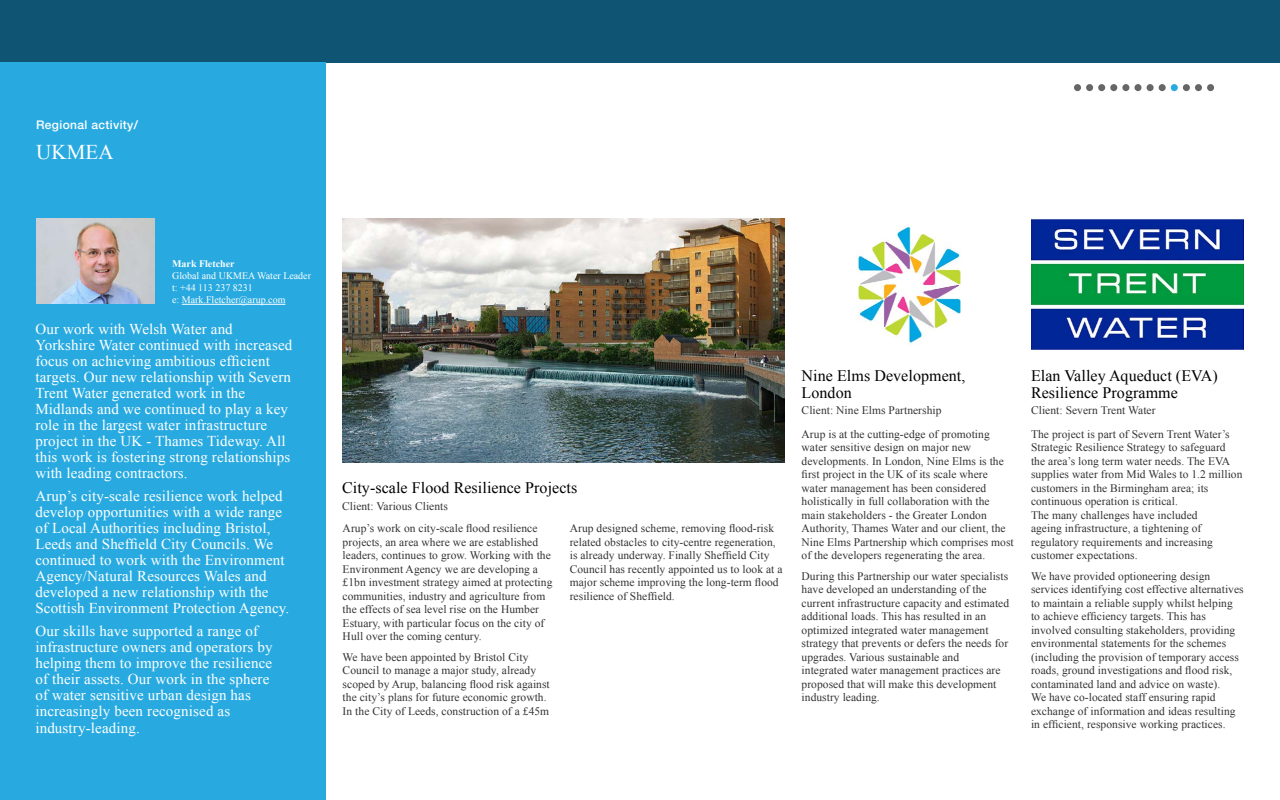
<style>
.page{position:relative;width:1280px;height:800px;background:#fff}
.page>*{position:absolute;margin:0;border:0;box-sizing:border-box;transform-origin:0 0}
.t1{font:21px "Times New Roman";letter-spacing:.01em;color:#fff}
.t2{font:16px/17px "Times New Roman";letter-spacing:.005em;color:#000}
.t3{font:15px/16px "Times New Roman";letter-spacing:.01em;color:#fff}
.t4{font:500 12px "Helvetica Neue";letter-spacing:.03em;color:#fff}
.t5{font:11.5px/13.5px "Times New Roman";letter-spacing:.005em;color:#333}
.t6{font:10px/12px "Times New Roman";color:#fff}
.t7{font:700 10px "Times New Roman";color:#fff}
</style>
<div class="page">
<div style="left:0;top:0;width:1280px;height:63px;background:#0f5573"></div>
<div style="left:1074px;top:84px;width:7px;height:7px;background:#666;border-radius:50%"></div>
<div style="left:1086px;top:84px;width:7px;height:7px;background:#666;border-radius:50%"></div>
<div style="left:1098px;top:84px;width:7px;height:7px;background:#666;border-radius:50%"></div>
<div style="left:1110px;top:84px;width:7px;height:7px;background:#666;border-radius:50%"></div>
<div style="left:1122px;top:84px;width:7px;height:7px;background:#666;border-radius:50%"></div>
<div style="left:1134px;top:84px;width:8px;height:7px;background:#666;border-radius:50%"></div>
<div style="left:1147px;top:84px;width:7px;height:7px;background:#666;border-radius:50%"></div>
<div style="left:1159px;top:84px;width:7px;height:7px;background:#666;border-radius:50%"></div>
<div style="left:1183px;top:84px;width:7px;height:7px;background:#666;border-radius:50%"></div>
<div style="left:1195px;top:84px;width:7px;height:7px;background:#666;border-radius:50%"></div>
<div style="left:1207px;top:84px;width:7px;height:7px;background:#666;border-radius:50%"></div>
<div style="left:1171px;top:84px;width:7px;height:7px;background:#28aae1;border-radius:50%"></div>
<div style="left:0;top:63px;width:325px;height:737px;background:#28aae1"></div>
<img style="left:37px;top:218px;width:118px;height:85px">
<hr style="left:182px;top:304px;width:103px;height:1px;background:#fff">
<img style="left:1031px;top:218px;width:213px;height:132px">
<img style="left:856px;top:226px;width:105px;height:118px">
<img style="left:342px;top:218px;width:443px;height:244px">
<p class="t4" style="left:36px;top:118px;width:103px">Regional activity/</p>
<h1 class="t1" style="left:36px;top:137px;width:79px">UKMEA</h1>
<p class="t7" style="left:172px;top:257px;width:64px">Mark Fletcher</p>
<p class="t6" style="left:172px;top:270px;width:140px">Global and UKMEA Water Leader t: +44 113 237 8231<br>e: Mark.Fletcher@arup.com</p>
<p class="t3" style="left:35px;top:321px;width:258px">Our work with Welsh Water and Yorkshire Water continued with increased focus on achieving ambitious efficient targets. Our new relationship with Severn Trent Water generated work in the Midlands and we continued to play a key role in the largest water infrastructure project in the UK - Thames Tideway. All this work is fostering strong relationships with leading contractors.</p>
<p class="t3" style="left:35px;top:488px;width:255px">Arup’s city-scale resilience work helped develop opportunities with a wide range of Local Authorities including Bristol, Leeds and Sheffield City Councils. We continued to work with the Environment Agency/Natural Resources Wales and developed a new relationship with the Scottish Environment Protection Agency.</p>
<p class="t3" style="left:35px;top:623px;width:239px">Our skills have supported a range of infrastructure owners and operators by helping them to improve the resilience of their assets. Our work in the sphere of water sensitive urban design has increasingly been recognised as industry-leading.</p>
<h2 class="t2" style="left:342px;top:479px;width:237px">City-scale Flood Resilience Projects</h2>
<p class="t5" style="left:342px;top:499px;width:107px">Client: Various Clients</p>
<p class="t5" style="left:343px;top:521px;width:211px">Arup’s work on city-scale flood resilience projects, an area where we are established leaders, continues to grow. Working with the Environment Agency we are developing a £1bn investment strategy aimed at protecting communities, industry and agriculture from the effects of sea level rise on the Humber Estuary, with particular focus on the city of Hull over the coming century.</p>
<p class="t5" style="left:343px;top:650px;width:209px">We have been appointed by Bristol City Council to manage a major study, already scoped by Arup, balancing flood risk against the city’s plans for future economic growth.<br>In the City of Leeds, construction of a £45m</p>
<p class="t5" style="left:570px;top:521px;width:214px">Arup designed scheme, removing flood-risk related obstacles to city-centre regeneration, is already underway. Finally Sheffield City Council has recently appointed us to look at a major scheme improving the long-term flood resilience of Sheffield.</p>
<h2 class="t2" style="left:802px;top:367px;width:165px">Nine Elms Development,<br>London</h2>
<p class="t5" style="left:802px;top:399px;width:190px;line-height:23.5px">Client: Nine Elms Partnership<br>Arup is at the cutting-edge of promoting</p>
<p class="t5" style="left:802px;top:441px;width:214px">water sensitive design on major new developments. In London, Nine Elms is the first project in the UK of its scale where water management has been considered holistically in full collaboration with the main stakeholders - the Greater London Authority, Thames Water and our client, the Nine Elms Partnership which comprises most of the developers regenerating the area.</p>
<p class="t5" style="left:802px;top:569px;width:209px">During this Partnership our water specialists have developed an understanding of the current infrastructure capacity and estimated additional loads. This has resulted in an optimized integrated water management strategy that prevents or defers the needs for upgrades. Various sustainable and<br>integrated water management practices are proposed that will make this development industry leading.</p>
<h2 class="t2" style="left:1031px;top:367px;width:188px">Elan Valley Aqueduct (EVA)<br>Resilience Programme</h2>
<p class="t5" style="left:1031px;top:399px;width:200px;line-height:23.5px">Client: Severn Trent Water<br>The project is part of Severn Trent Water’s</p>
<p class="t5" style="left:1031px;top:441px;width:213px">Strategic Resilience Strategy to safeguard the area’s long term water needs. The EVA supplies water from Mid Wales to 1.2 million customers in the Birmingham area; its continuous operation is critical.<br>The many challenges have included<br>ageing infrastructure, a tightening of regulatory requirements and increasing customer expectations.</p>
<p class="t5" style="left:1031px;top:569px;width:214px">We have provided optioneering design services identifying cost effective alternatives to maintain a reliable supply whilst helping to achieve efficiency targets. This has involved consulting stakeholders, providing environmental statements for the schemes (including the provision of temporary access roads, ground investigations and flood risk, contaminated land and advice on waste).<br>We have co-located staff ensuring rapid exchange of information and ideas resulting in efficient, responsive working practices.</p>
</div>
